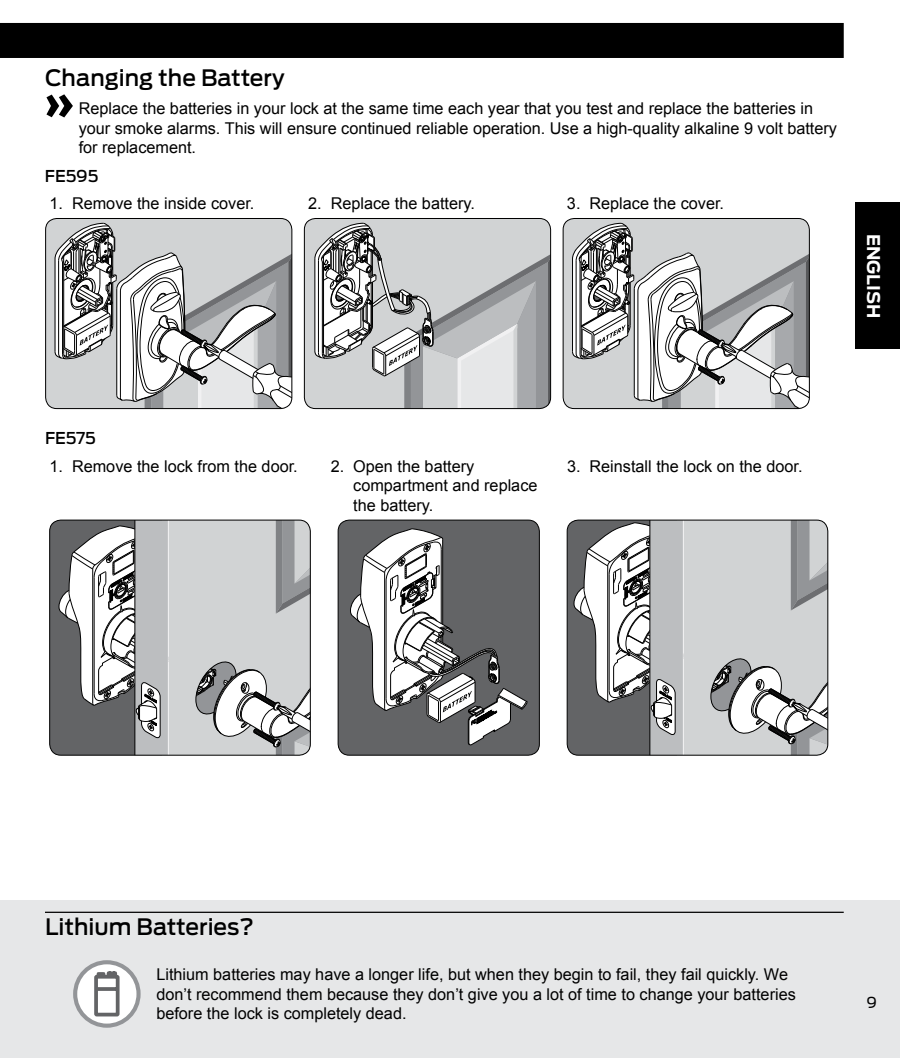
<style>
.page{position:relative;width:900px;height:1058px;background:#fff}
.page>*{position:absolute;margin:0;border:0;box-sizing:border-box;transform-origin:0 0}
.t1{font:700 55px "Foundry Form Sans";color:#000}
.t2{font:500 22.5px "Antenna";color:#000}
.t3{font:700 17.5px "Antenna";color:#fff}
.t4{font:16.25px/19.5px "Arial";color:#000}
.t5{font:500 16.25px "Antenna";color:#000}
.t6{font:15px "Antenna";color:#000}
</style>
<div class="page">
<div style="left:0;top:900px;width:900px;height:158px;background:#e6e7e8"></div>
<div style="left:855px;top:202px;width:45px;height:147px;background:#000"></div>
<svg style="left:46px;top:218px;width:9px;height:190px;background:#c9cbcc"></svg>
<svg style="left:55px;top:218px;width:237px;height:190px"></svg>
<div style="left:45px;top:218px;width:247px;height:191px;border:1px solid #000;border-radius:11px"></div>
<div style="left:304px;top:218px;width:11px;height:190px;background:#d1d3d4"></div>
<hr style="left:314px;top:259px;width:1px;height:92px;background:#000">
<svg style="left:315px;top:218px;width:236px;height:190px;background:#bcbdbe"></svg>
<div style="left:304px;top:218px;width:247px;height:191px;border:1px solid #000;border-radius:11px"></div>
<svg style="left:563px;top:218px;width:9px;height:190px"></svg>
<svg style="left:572px;top:218px;width:237px;height:190px"></svg>
<div style="left:563px;top:218px;width:247px;height:191px;border:1px solid #000;border-radius:11px"></div>
<div style="left:50px;top:520px;width:112px;height:235px;background:#636466"></div>
<svg style="left:59px;top:520px;width:251px;height:235px"></svg>
<div style="left:49px;top:520px;width:262px;height:235px;border:1px solid #000;border-radius:11px"></div>
<div style="left:338px;top:520px;width:201px;height:235px;background:#636466"></div>
<svg style="left:350px;top:528px;width:178px;height:218px"></svg>
<div style="left:338px;top:520px;width:202px;height:235px;border:1px solid #000;border-radius:11px"></div>
<div style="left:567px;top:520px;width:110px;height:235px;background:#636466"></div>
<svg style="left:574px;top:520px;width:254px;height:235px"></svg>
<div style="left:567px;top:520px;width:261px;height:235px;border:1px solid #000;border-radius:11px"></div>
<hr style="left:45px;top:911px;width:799px;height:1px;background:#000">
<svg style="left:75px;top:962px;width:64px;height:63px;background:#eee"></svg>
<div style="left:73px;top:960px;width:68px;height:67px;border:4px solid #939598;border-radius:50%"></div>
<svg style="left:92px;top:969px;width:29px;height:49px"></svg>
<div style="left:0;top:23px;width:844px;height:35px;background:#000"></div>
<h2 class="t2" style="left:45px;top:62px;width:241px">Changing the Battery</h2>
<h1 class="t1" style="left:45px;top:70px;width:30px">»</h1>
<p class="t4" style="left:79px;top:99px;width:760px">Replace the batteries in your lock at the same time each year that you test and replace the batteries in your smoke alarms. This will ensure continued reliable operation. Use a high-quality alkaline 9 volt battery for replacement.</p>
<p class="t5" style="left:45px;top:165px;width:55px">FE595</p>
<p class="t4" style="left:49px;top:194px;width:206px">1. Remove the inside cover.</p>
<p class="t4" style="left:308px;top:194px;width:168px">2. Replace the battery.</p>
<p class="t4" style="left:567px;top:194px;width:159px">3. Replace the cover.</p>
<p class="t3" style="left:886px;top:233px;width:86px;rotate:90deg">ENGLISH</p>
<p class="t5" style="left:45px;top:427px;width:52px">FE575</p>
<p class="t4" style="left:50px;top:456px;width:250px">1. Remove the lock from the door.</p>
<p class="t4" style="left:353px;top:456px;width:186px;text-indent:-23px">2. Open the battery compartment and replace the battery.</p>
<p class="t4" style="left:567px;top:456px;width:237px">3. Reinstall the lock on the door.</p>
<h2 class="t2" style="left:45px;top:912px;width:211px">Lithium Batteries?</h2>
<p class="t4" style="left:156px;top:965px;width:641px">Lithium batteries may have a longer life, but when they begin to fail, they fail quickly. We don’t recommend them because they don’t give you a lot of time to change your batteries before the lock is completely dead.</p>
<p class="t6" style="left:867px;top:992px;width:12px">9</p>
</div>
